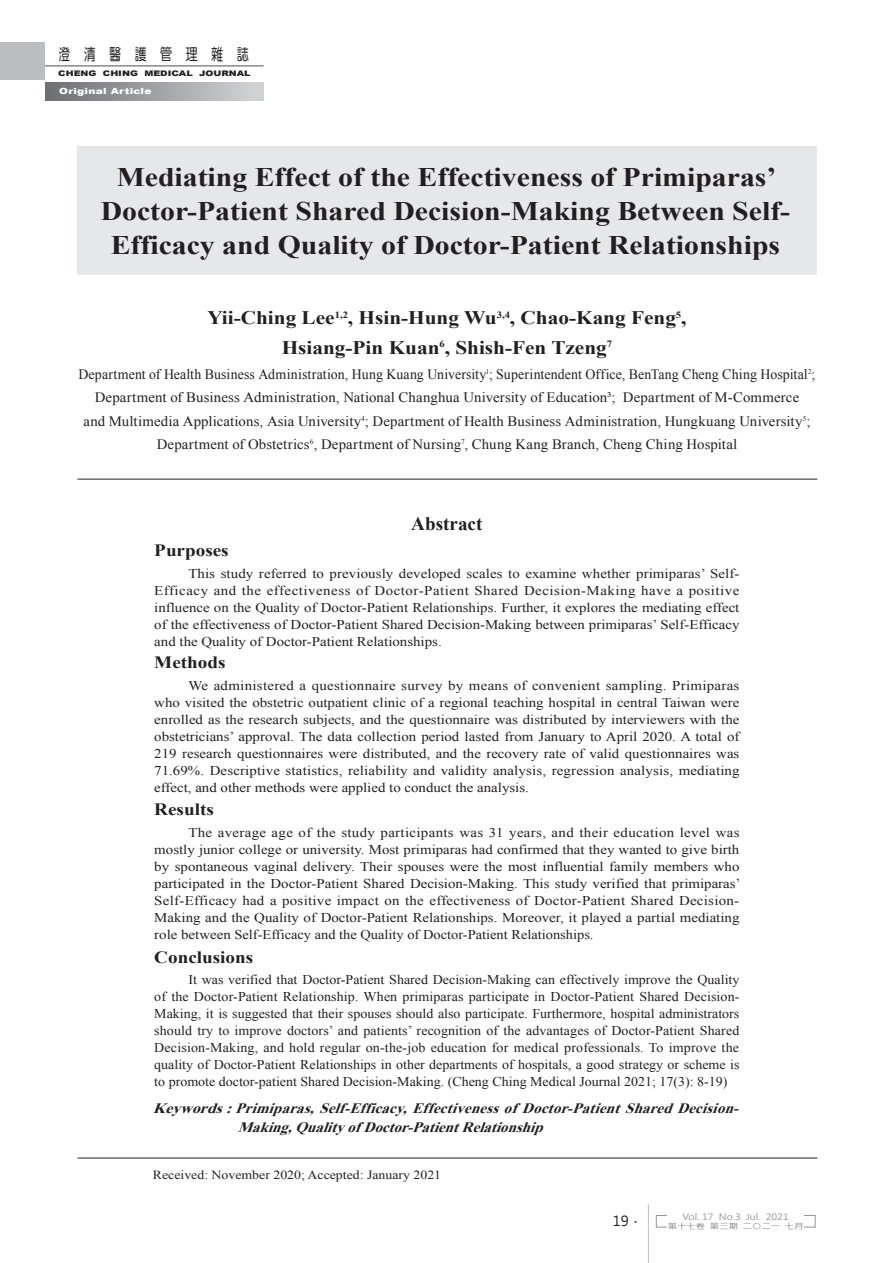
<style>
.page{position:relative;width:893px;height:1263px;background:#fff}
.page>*{position:absolute;margin:0;border:0;box-sizing:border-box;transform-origin:0 0}
.t1{font:700 26.85px/34px "Times New Roman";color:#231f20;text-align:center;scale:1.11 1}
.t2{font:700 19.2px/29.7px "Times New Roman";color:#231f20;text-align:center;scale:1.11 1}
.t3{font:700 19.2px "Times New Roman";color:#231f20}
.t4{font:700 17.25px "Times New Roman";color:#231f20;scale:1.11 1}
.t5{font:16.2px "DF Yuan Md HKP BF";color:#231f20;scale:.75 1}
.t6{font:14.4px/23.4px "Times New Roman";letter-spacing:.01em;color:#231f20;text-align:center}
.t7{font:italic 700 14.4px/18px "Times New Roman";letter-spacing:.015em;color:#231f20;scale:1.11 1}
.t8{font:13.8px "Microsoft Jheng Hei";color:#231f20}
.t9{font:13.35px/17px "Times New Roman";color:#231f20;text-align:justify;scale:1.11 1}
.t10{font:13.35px/17px "Times New Roman";color:#231f20;text-align:justify;scale:1.04 1}
.t11{font:12.45px "Times New Roman";color:#231f20;scale:1.11 1}
.t12{font:8.55px "Microsoft Jheng Hei";color:#939598;scale:1.16 1}
.t13{font:900 8.55px "Arial";letter-spacing:.025em;color:#fff;scale:1.25 1}
.t14{font:900 7.65px "Arial";color:#231f20;scale:1.25 1}
.t15{font:7.65px "Microsoft Jheng Hei";color:#6c6d70;scale:1.22 1}
.s1{font-family:"DF Li Hei Md WIN BF"}
</style>
<div class="page">
<hr style="left:648px;top:1204px;width:1px;height:59px;background:#bcbdc0">
<div style="left:656px;top:1215px;width:159px;height:12px;border:1px solid #939598"></div>
<div style="left:667px;top:1212px;width:137px;height:21px;background:#fff"></div>
<div style="left:0;top:42px;width:45px;height:38px;background:#bcbdc0"></div>
<hr style="left:45px;top:65px;width:219px;height:1px;background:#57585a">
<div style="left:45px;top:82px;width:219px;height:19px;background:linear-gradient(to right,#6c6e71,#d4d5d8)"></div>
<div style="left:77px;top:146px;width:740px;height:129px;background:#e6e7e9"></div>
<hr style="left:77px;top:1158px;width:740px;height:1px;background:#231f20">
<hr style="left:77px;top:479px;width:740px;height:1px;background:#231f20">
<p class="t5" style="left:58px;top:46px;width:255px">澄 清 醫 護 管 理 雜 誌</p>
<p class="t14" style="left:58px;top:68px;width:155px">CHENG CHING MEDICAL JOURNAL</p>
<p class="t13" style="left:59px;top:85px;width:75px">Original Article</p>
<h1 class="t1" style="left:101px;top:160px;width:623px">Mediating Effect of the Effectiveness of Primiparas’<br>Doctor-Patient Shared Decision-Making Between Self-<br>Efficacy and Quality of Doctor-Patient Relationships</h1>
<h2 class="t2" style="left:207px;top:302px;width:433px">Yii-Ching Lee<sup>1,2</sup>, Hsin-Hung Wu<sup>3,4</sup>, Chao-Kang Feng<sup>5</sup>,<br>Hsiang-Pin Kuan<sup>6</sup>, Shish-Fen Tzeng<sup>7</sup></h2>
<p class="t6" style="left:78px;top:362px;width:738px">Department of Health Business Administration, Hung Kuang University<sup>1</sup>; Superintendent Office, BenTang Cheng Ching Hospital<sup>2</sup>; Department of Business Administration, National Changhua University of Education³; Department of M-Commerce<br>and Multimedia Applications, Asia University<sup>4</sup>; Department of Health Business Administration, Hungkuang University<sup>5</sup>; Department of Obstetrics<sup>6</sup>, Department of Nursing<sup>7</sup>, Chung Kang Branch, Cheng Ching Hospital</p>
<h2 class="t3" style="left:411px;top:513px;width:73px">Abstract</h2>
<p class="t4" style="left:154px;top:540px;width:69px">Purposes</p>
<p class="t9" style="left:154px;top:565px;width:529px;text-indent:34px">This study referred to previously developed scales to examine whether primiparas’ Self-Efficacy and the effectiveness of Doctor-Patient Shared Decision-Making have a positive influence on the Quality of Doctor-Patient Relationships. Further, it explores the mediating effect of the effectiveness of Doctor-Patient Shared Decision-Making between primiparas’ Self-Efficacy and the Quality of Doctor-Patient Relationships.</p>
<p class="t4" style="left:154px;top:653px;width:66px">Methods</p>
<p class="t9" style="left:154px;top:677px;width:529px;text-indent:34px">We administered a questionnaire survey by means of convenient sampling. Primiparas who visited the obstetric outpatient clinic of a regional teaching hospital in central Taiwan were enrolled as the research subjects, and the questionnaire was distributed by interviewers with the obstetricians’ approval. The data collection period lasted from January to April 2020. A total of 219 research questionnaires were distributed, and the recovery rate of valid questionnaires was 71.69%. Descriptive statistics, reliability and validity analysis, regression analysis, mediating effect, and other methods were applied to conduct the analysis.</p>
<p class="t4" style="left:154px;top:800px;width:55px">Results</p>
<p class="t9" style="left:154px;top:824px;width:530px;text-indent:34px">The average age of the study participants was 31 years, and their education level was mostly junior college or university. Most primiparas had confirmed that they wanted to give birth by spontaneous vaginal delivery. Their spouses were the most influential family members who participated in the Doctor-Patient Shared Decision-Making. This study verified that primiparas’ Self-Efficacy had a positive impact on the effectiveness of Doctor-Patient Shared Decision-Making and the Quality of Doctor-Patient Relationships. Moreover, it played a partial mediating role between Self-Efficacy and the Quality of Doctor-Patient Relationships.</p>
<p class="t4" style="left:154px;top:947px;width:91px">Conclusions</p>
<p class="t10" style="left:154px;top:971px;width:564px;text-indent:34px">It was verified that Doctor-Patient Shared Decision-Making can effectively improve the Quality of the Doctor-Patient Relationship. When primiparas participate in Doctor-Patient Shared Decision-Making, it is suggested that their spouses should also participate. Furthermore, hospital administrators should try to improve doctors’ and patients’ recognition of the advantages of Doctor-Patient Shared Decision-Making, and hold regular on-the-job education for medical professionals. To improve the quality of Doctor-Patient Relationships in other departments of hospitals, a good strategy or scheme is to promote doctor-patient Shared Decision-Making. (Cheng Ching Medical Journal 2021; 17(3): 8-19)</p>
<p class="t7" style="left:238px;top:1099px;width:457px;text-indent:-85px">Keywords:Primiparas,Self-Efficacy,Effectivenessof Doctor-PatientSharedDecision-<br>Making,Quality of Doctor-PatientRelationship</p>
<p class="t11" style="left:153px;top:1168px;width:261px">Received: November 2020; Accepted: January 2021</p>
<p class="t8" style="left:613px;top:1211px;width:31px">19<span class="s1">．</span></p>
<p class="t12" style="left:683px;top:1210px;width:93px">Vol. 17 No.3 Jul. 2021</p>
<p class="t15" style="left:668px;top:1221px;width:113px">第十七卷 第三期 二○二一 七月</p>
</div>
